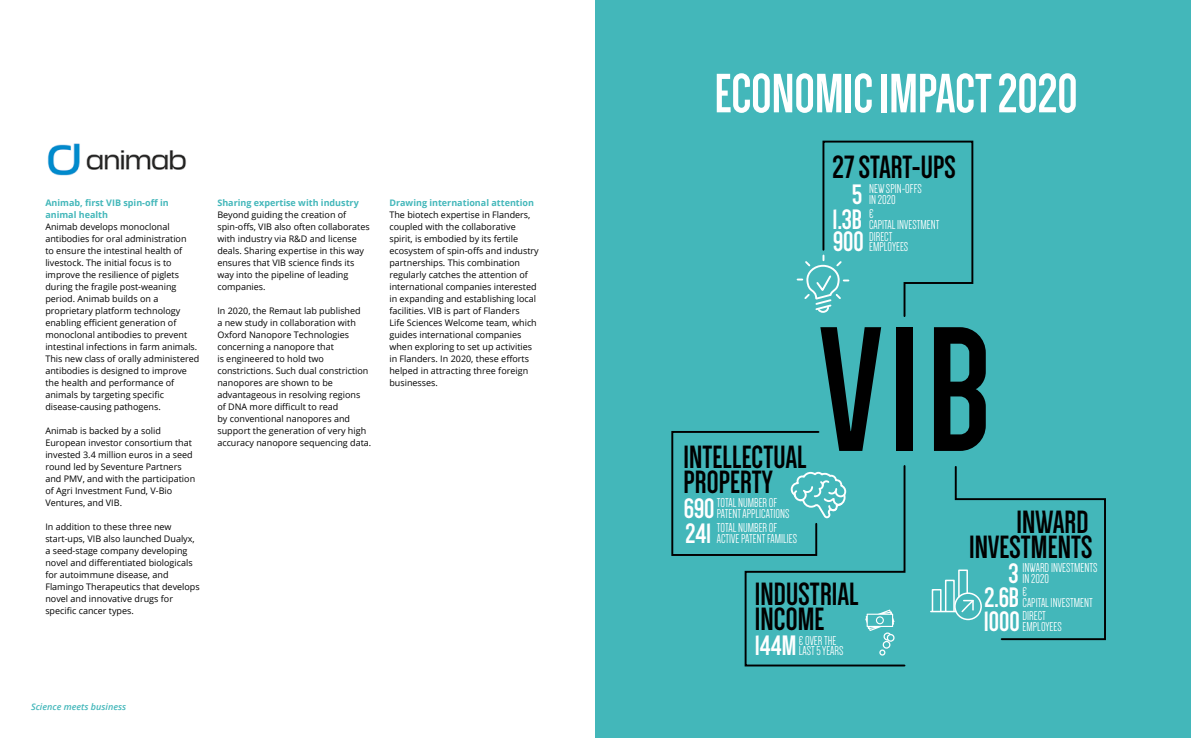
<style>
.page{position:relative;width:1191px;height:738px;background:#fff}
.page>*{position:absolute;margin:0;border:0;box-sizing:border-box;transform-origin:0 0}
.t1{font:700 183.1px "Dense";color:#000}
.t2{font:700 57px "Dense";color:#fff}
.t3{font:700 33.1px/24.9px "Dense";letter-spacing:.005em;color:#000}
.t4{font:13.3px/10.5px "Dense";color:#fff}
.t5{font:9px/12px "Open Sans";color:#000}
.t6{font:700 9px/12px "Open Sans";color:#43b7ba}
.t7{font:italic 600 9px "Open Sans";color:#43b7ba}
.s1{font-weight:700;font-size:29px}
</style>
<div class="page">
<div style="left:595px;top:0;width:596px;height:737px;background:#43b7ba"></div>
<img style="left:47px;top:143px;width:139px;height:33px">
<svg style="left:671px;top:431px;width:235px;height:236px"></svg>
<svg style="left:797px;top:140px;width:177px;height:177px"></svg>
<svg style="left:930px;top:466px;width:176px;height:174px"></svg>
<p class="t6" style="left:45px;top:196px;width:125px">Animab, first VIB spin-off in animal health</p>
<p class="t5" style="left:45px;top:220px;width:155px">Animab develops monoclonal antibodies for oral administration<br>to ensure the intestinal health of livestock. The initial focus is to improve the resilience of piglets during the fragile post-weaning period. Animab builds on a proprietary platform technology enabling efficient generation of monoclonal antibodies to prevent intestinal infections in farm animals.<br>This new class of orally administered antibodies is designed to improve the health and performance of animals by targeting specific disease-causing pathogens.</p>
<p class="t5" style="left:45px;top:424px;width:151px">Animab is backed by a solid<br>European investor consortium that invested 3.4 million euros in a seed round led by Seventure Partners and PMV, and with the participation of Agri Investment Fund, V-Bio<br>Ventures, and VIB.</p>
<p class="t5" style="left:45px;top:520px;width:156px">In addition to these three new start-ups, VIB also launched Dualyx, a seed-stage company developing novel and differentiated biologicals for autoimmune disease, and<br>Flamingo Therapeutics that develops novel and innovative drugs for specific cancer types.</p>
<p class="t6" style="left:217px;top:196px;width:143px">Sharing expertise with industry</p>
<p class="t5" style="left:217px;top:208px;width:154px">Beyond guiding the creation of spin-offs, VIB also often collaborates with industry via R&amp;D and license deals. Sharing expertise in this way ensures that VIB science finds its way into the pipeline of leading companies.</p>
<p class="t5" style="left:217px;top:304px;width:155px">In 2020, the Remaut lab published<br>a new study in collaboration with<br>Oxford Nanopore Technologies concerning a nanopore that<br>is engineered to hold two constrictions. Such dual constriction nanopores are shown to be advantageous in resolving regions<br>of DNA more difficult to read<br>by conventional nanopores and support the generation of very high accuracy nanopore sequencing data.</p>
<p class="t6" style="left:389px;top:196px;width:146px">Drawing international attention</p>
<p class="t5" style="left:389px;top:208px;width:151px">The biotech expertise in Flanders, coupled with the collaborative spirit, is embodied by its fertile ecosystem of spin-offs and industry partnerships. This combination regularly catches the attention of international companies interested in expanding and establishing local facilities. VIB is part of Flanders<br>Life Sciences Welcome team, which guides international companies when exploring to set up activities in Flanders. In 2020, these efforts helped in attracting three foreign businesses.</p>
<p class="t7" style="left:31px;top:700px;width:96px">Science meets business</p>
<h2 class="t2" style="left:714px;top:65px;width:364px">ECONOMIC IMPACT 2020</h2>
<h3 class="t3" style="left:832px;top:155px;width:124px">27 START-UPS</h3>
<h3 class="t4" style="left:852px;top:184px;width:71px;text-indent:17px">NEW SPIN-OFFS<br><span class="s1">5</span> IN 2020</h3>
<h3 class="t4" style="left:832px;top:208px;width:108px;text-indent:36px">€<br><span class="s1">1.3B</span> CAPITAL INVESTMENT</h3>
<h3 class="t4" style="left:833px;top:231px;width:77px;text-indent:36px">DIRECT<br><span class="s1">900</span> EMPLOYEES</h3>
<h1 class="t1" style="left:820px;top:300px;width:172px">VIB</h1>
<h3 class="t3" style="left:683px;top:444px;width:125px">INTELLECTUAL</h3>
<h3 class="t3" style="left:683px;top:469px;width:91px">PROPERTY</h3>
<h3 class="t4" style="left:684px;top:497px;width:107px;text-indent:33px">TOTAL NUMBER OF<br><span class="s1">690</span> PATENT APPLICATIONS</h3>
<h3 class="t4" style="left:685px;top:522px;width:113px;text-indent:31px">TOTAL NUMBER OF<br><span class="s1">241</span> ACTIVE PATENT FAMILIES</h3>
<h3 class="t3" style="left:755px;top:582px;width:105px">INDUSTRIAL<br>INCOME</h3>
<h3 class="t4" style="left:755px;top:634px;width:90px;text-indent:44px">€ OVER THE<br><span class="s1">144M</span> LAST 5 YEARS</h3>
<h3 class="t3" style="left:969px;top:509px;width:125px;text-align:right">INWARD<br>INVESTMENTS</h3>
<h3 class="t4" style="left:984px;top:586px;width:110px;text-indent:38px">€<br><span class="s1">2.6B</span> CAPITAL INVESTMENT</h3>
<h3 class="t4" style="left:983px;top:610px;width:79px;text-indent:39px">DIRECT<br><span class="s1">1000</span> EMPLOYEES</h3>
<h3 class="t4" style="left:1008px;top:562px;width:91px;text-indent:14px">INWARD INVESTMENTS<br><span class="s1">3</span> IN 2020</h3>
</div>
